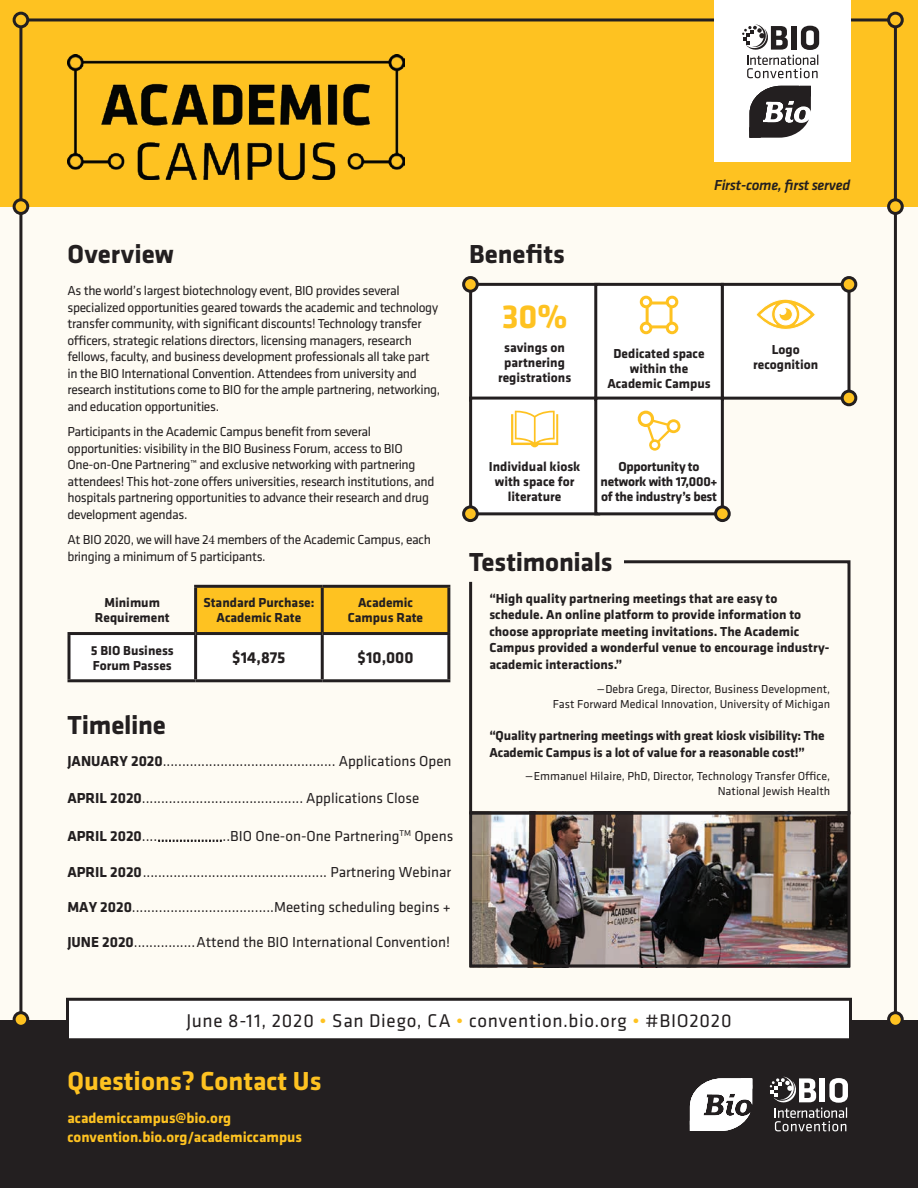
<style>
.page{position:relative;width:918px;height:1188px;background:#fff}
.page>*{position:absolute;margin:0;border:0;box-sizing:border-box;transform-origin:0 0}
.t1{font:700 34.5px "Bio Klavika";color:#fec221}
.t2{font:700 27px "Klavika";letter-spacing:-.005em;color:#231f20}
.t3{font:700 27px "Klavika";color:#fec221}
.t4{font:19.2px "Klavika";letter-spacing:.035em;color:#231f20}
.t5{font:700 16.5px "Klavika";color:#231f20}
.t6{font:15px "Bio Klavika";color:#231f20}
.t7{font:700 15px/19.4px "Bio Klavika";color:#fec221}
.t8{font:italic 500 15px "Klavika";letter-spacing:-.02em;color:#231f20}
.t9{font:13.5px/16.5px "Bio Klavika";letter-spacing:-.025em;color:#231f20}
.t10{font:700 13.5px/15px "Bio Klavika";color:#231f20;text-align:center}
.t11{font:700 13.5px/15px "Klavika";color:#231f20;text-align:center}
.t12{font:700 13.5px/15px "Bio Klavika";letter-spacing:-.02em;color:#231f20;text-align:center}
.t13{font:12px/15px "Bio Klavika";color:#231f20;text-align:right;scale:1.5 1}
.s1{font-family:"Minion Pro"}
.s2{font-weight:700}
.s3{font-family:"Klavika";font-weight:700}
.s4{font-family:"Klavika Light TF"}
.s5{color:#fec221}
</style>
<div class="page">
<div style="left:0;top:594px;width:918px;height:594px;background:#231f20"></div>
<div style="left:0;top:189px;width:918px;height:831px;background:#fefbf3"></div>
<div style="left:0;top:0;width:918px;height:207px;background:#fec221"></div>
<div style="left:68px;top:999px;width:782px;height:41px;background:#fff"></div>
<div style="left:66px;top:998px;width:786px;height:43px;border:3px solid #231f20"></div>
<svg style="left:690px;top:1078px;width:62px;height:53px"></svg>
<svg style="left:770px;top:1077px;width:78px;height:54px"></svg>
<img style="left:68px;top:54px;width:336px;height:126px">
<div style="left:714px;top:0;width:136px;height:162px;background:#fff"></div>
<svg style="left:750px;top:86px;width:61px;height:52px"></svg>
<svg style="left:742px;top:24px;width:77px;height:54px"></svg>
<div style="left:13px;top:12px;width:16px;height:16px;border:3px solid #231f20;border-radius:50%"></div>
<div style="left:14px;top:200px;width:14px;height:13px;background:#fec221;border-radius:50%"></div>
<div style="left:13px;top:198px;width:16px;height:17px;border:3px solid #231f20;border-radius:50%"></div>
<div style="left:14px;top:1013px;width:14px;height:13px;background:#fec221;border-radius:50%"></div>
<div style="left:13px;top:1011px;width:16px;height:17px;border:3px solid #231f20;border-radius:50%"></div>
<div style="left:887px;top:12px;width:17px;height:16px;border:3px solid #231f20;border-radius:50%"></div>
<div style="left:889px;top:200px;width:13px;height:13px;background:#fec221;border-radius:50%"></div>
<div style="left:887px;top:198px;width:17px;height:17px;border:3px solid #231f20;border-radius:50%"></div>
<div style="left:889px;top:1013px;width:13px;height:13px;background:#fec221;border-radius:50%"></div>
<div style="left:887px;top:1011px;width:17px;height:17px;border:3px solid #231f20;border-radius:50%"></div>
<svg style="left:70px;top:588px;width:377px;height:91px"></svg>
<hr style="left:194px;top:585px;width:128px;height:3px;background:#231f20">
<hr style="left:194px;top:588px;width:3px;height:44px;background:#231f20">
<hr style="left:322px;top:585px;width:128px;height:3px;background:#231f20">
<hr style="left:321px;top:588px;width:3px;height:44px;background:#231f20">
<hr style="left:447px;top:588px;width:3px;height:44px;background:#231f20">
<hr style="left:196px;top:632px;width:126px;height:3px;background:#231f20">
<hr style="left:322px;top:632px;width:128px;height:3px;background:#231f20">
<hr style="left:321px;top:635px;width:3px;height:44px;background:#231f20">
<hr style="left:447px;top:635px;width:3px;height:44px;background:#231f20">
<hr style="left:196px;top:679px;width:126px;height:3px;background:#231f20">
<hr style="left:322px;top:679px;width:128px;height:3px;background:#231f20">
<hr style="left:68px;top:632px;width:128px;height:3px;background:#231f20">
<hr style="left:68px;top:635px;width:2px;height:44px;background:#231f20">
<hr style="left:194px;top:635px;width:3px;height:44px;background:#231f20">
<hr style="left:68px;top:679px;width:128px;height:3px;background:#231f20">
<img style="left:473px;top:816px;width:373px;height:147px">
<div style="left:469px;top:811px;width:381px;height:156px;border:3px solid #231f20"></div>
<svg style="left:469px;top:560px;width:382px;height:256px"></svg>
<svg style="left:469px;top:281px;width:382px;height:236px"></svg>
<div style="left:842px;top:278px;width:14px;height:13px;background:#fec221;border-radius:50%"></div>
<div style="left:841px;top:276px;width:16px;height:17px;border:3px solid #231f20;border-radius:50%"></div>
<div style="left:464px;top:278px;width:13px;height:13px;background:#fec221;border-radius:50%"></div>
<div style="left:462px;top:276px;width:17px;height:17px;border:3px solid #231f20;border-radius:50%"></div>
<div style="left:464px;top:507px;width:13px;height:14px;background:#fec221;border-radius:50%"></div>
<div style="left:462px;top:505px;width:17px;height:17px;border:3px solid #231f20;border-radius:50%"></div>
<div style="left:716px;top:507px;width:13px;height:14px;background:#fec221;border-radius:50%"></div>
<div style="left:714px;top:505px;width:17px;height:17px;border:3px solid #231f20;border-radius:50%"></div>
<div style="left:842px;top:391px;width:14px;height:14px;background:#fec221;border-radius:50%"></div>
<div style="left:841px;top:390px;width:16px;height:16px;border:3px solid #231f20;border-radius:50%"></div>
<p class="t8" style="left:714px;top:175px;width:138px">First-come, first served</p>
<h2 class="t2" style="left:68px;top:235px;width:108px">Overview</h2>
<p class="t9" style="left:68px;top:282px;width:374px">As the world’s largest biotechnology event, BIO provides several specialized opportunities geared towards the academic and technology transfer community, with significant discounts! Technology transfer officers, strategic relations directors, licensing managers, research fellows, faculty, and business development professionals all take part in the BIO International Convention. Attendees from university and research institutions come to BIO for the ample partnering, networking, and education opportunities.</p>
<p class="t9" style="left:67px;top:423px;width:368px">Participants in the Academic Campus benefit from several opportunities: visibility in the BIO Business Forum, access to BIO One-on-One Partnering™ and exclusive networking with partnering attendees! This hot-zone offers universities, research institutions, and hospitals partnering opportunities to advance their research and drug development agendas.</p>
<p class="t9" style="left:68px;top:531px;width:365px">At BIO 2020, we will have 2<span class="s1">4</span> members of the Academic Campus, each bringing a minimum of 5 participants.</p>
<p class="t11" style="left:95px;top:595px;width:77px">Minimum<br>Requirement</p>
<p class="t11" style="left:203px;top:595px;width:112px">Standard Purchase:<br>Academic Rate</p>
<p class="t11" style="left:348px;top:595px;width:77px">Academic<br>Campus Rate</p>
<p class="t11" style="left:91px;top:642px;width:84px;text-align:left">5 BIO Business<br>Forum Passes</p>
<p class="t5" style="left:232px;top:646px;width:55px">$14,875</p>
<p class="t5" style="left:358px;top:646px;width:57px">$10,000</p>
<h2 class="t2" style="left:68px;top:705px;width:100px">Timeline</h2>
<p class="t6" style="left:68px;top:751px;width:386px"><span class="s2">JANUARY 20</span><span class="s3">20</span>............................................. Applications Open</p>
<p class="t6" style="left:68px;top:788px;width:353px"><span class="s3">APRIL</span> <span class="s2">20</span><span class="s3">20</span>.......................................... Applications Close</p>
<p class="t6" style="left:68px;top:827px;width:387px"><span class="s3">APRIL</span> <span class="s2">20</span><span class="s3">20</span>....<span class="s4">..................</span>..BIO One-on-One Partnering<sup>TM</sup> Opens</p>
<p class="t6" style="left:68px;top:862px;width:385px"><span class="s3">APRIL</span> <span class="s2">20</span><span class="s3">20</span>................................................ Partnering Webinar</p>
<p class="t6" style="left:68px;top:897px;width:385px"><span class="s2">MAY 20</span><span class="s3">20</span>.....................................Meeting scheduling begins +</p>
<p class="t6" style="left:68px;top:932px;width:384px"><span class="s2">JUNE 20</span><span class="s3">20</span>................Attend the BIO International Convention!</p>
<h2 class="t2" style="left:469px;top:235px;width:97px">Benefits</h2>
<h1 class="t1" style="left:502px;top:292px;width:67px">30%</h1>
<p class="t10" style="left:498px;top:340px;width:75px">savings on partnering registrations</p>
<p class="t10" style="left:607px;top:346px;width:105px">Dedicated space within the<br>Academic Campus</p>
<p class="t10" style="left:489px;top:459px;width:93px">Individual kiosk with space for literature</p>
<p class="t12" style="left:601px;top:459px;width:118px">Opportunity to network with 17,000+ of the industry’s best</p>
<p class="t10" style="left:753px;top:341px;width:67px">Logo recognition</p>
<h2 class="t2" style="left:469px;top:542px;width:145px">Testimonials</h2>
<p class="t10" style="left:489px;top:590px;width:342px;line-height:16.5px;text-align:left">“High quality partnering meetings that are easy to schedule. An online platform to provide information to choose appropriate meeting invitations. The Academic Campus provided a wonderful venue to encourage industry&shy;academic interactions.”</p>
<p class="t13" style="left:553px;top:681px;width:186px">–Debra Grega, Director, Business Development,<br>Fast Forward Medical Innovation, University of Michigan</p>
<p class="t10" style="left:489px;top:727px;width:337px;line-height:16.5px;text-align:left">“Quality partnering meetings with great kiosk visibility: The<br>Academic Campus is a lot of value for a reasonable cost!”</p>
<p class="t13" style="left:525px;top:769px;width:205px">–Emmanuel Hilaire, PhD, Director, Technology Transfer Office,<br>National Jewish Health</p>
<h3 class="t4" style="left:186px;top:1008px;width:547px">June 8-11, 2020 <span class="s5">•</span> San Diego, CA <span class="s5">•</span> convention.bio.org <span class="s5">•</span> #BIO2020</h3>
<h2 class="t3" style="left:68px;top:1061px;width:255px">Questions? Contact Us</h2>
<p class="t7" style="left:68px;top:1107px;width:236px">academiccampus@bio.org convention.bio.org/academiccampus</p>
</div>
